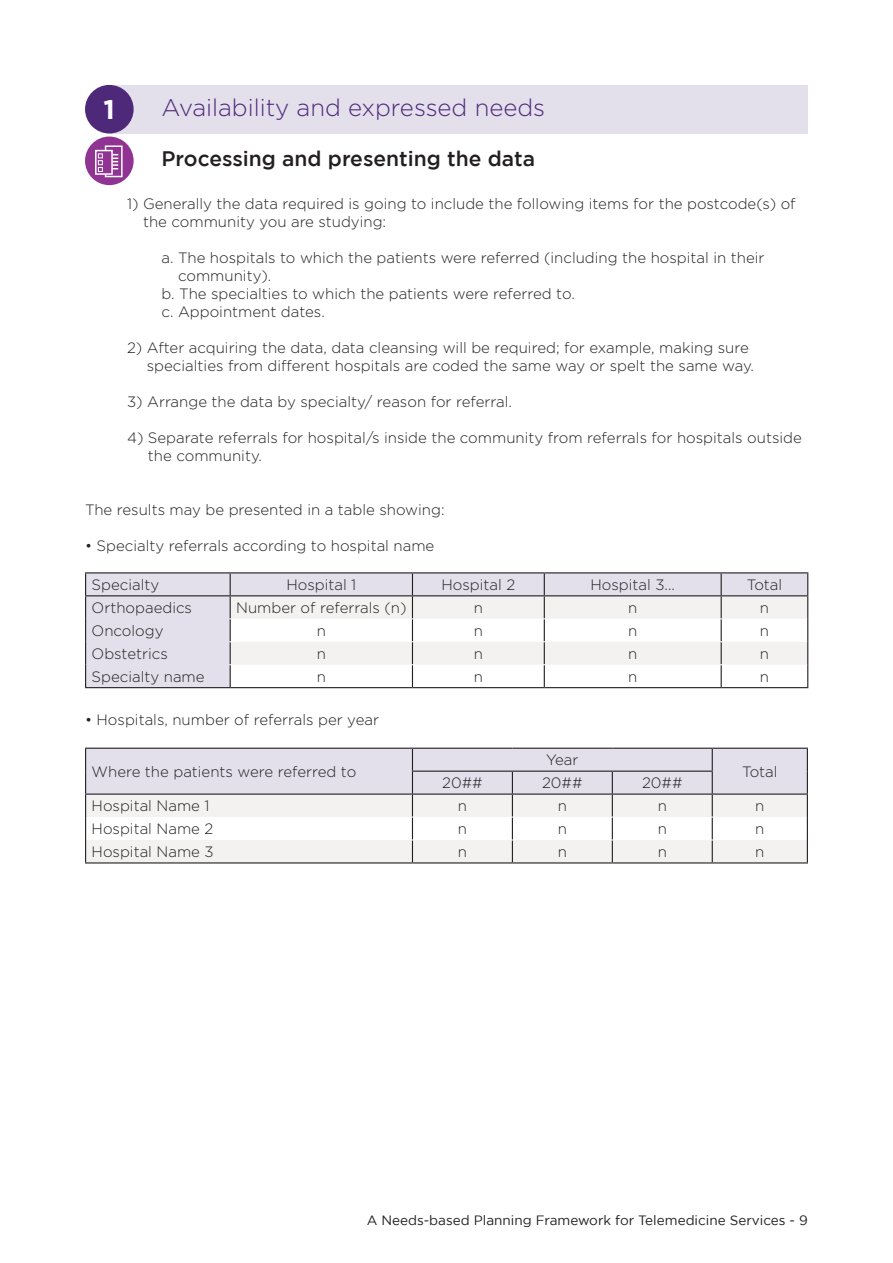
<style>
.page{position:relative;width:893px;height:1263px;background:#fff}
.page>*{position:absolute;margin:0;border:0;box-sizing:border-box;transform-origin:0 0}
.t1{font:700 27px "Gotham";color:#fff}
.t2{font:300 24px "Gotham";color:#4e297a}
.t3{font:500 21px "Gotham";color:#231f20}
.t4{font:300 15px/18px "Gotham";color:#231f20}
.t5{font:13.5px "Gotham";color:#231f20}
</style>
<div class="page">
<div style="left:109px;top:85px;width:699px;height:49px;background:#e3dfeb"></div>
<div style="left:86px;top:573px;width:144px;height:114px;background:#e3dfeb"></div>
<hr style="left:85px;top:572px;width:145px;height:1px;background:#231f20">
<hr style="left:230px;top:572px;width:182px;height:1px;background:#231f20">
<hr style="left:412px;top:572px;width:132px;height:1px;background:#231f20">
<hr style="left:544px;top:572px;width:177px;height:1px;background:#231f20">
<hr style="left:721px;top:572px;width:87px;height:1px;background:#231f20">
<hr style="left:85px;top:595px;width:145px;height:1px;background:#231f20">
<svg style="left:85px;top:573px;width:1px;height:114px"></svg>
<svg style="left:230px;top:573px;width:578px;height:114px"></svg>
<hr style="left:85px;top:687px;width:145px;height:1px;background:#231f20">
<hr style="left:230px;top:687px;width:182px;height:1px;background:#231f20">
<hr style="left:412px;top:687px;width:132px;height:1px;background:#231f20">
<hr style="left:544px;top:687px;width:177px;height:1px;background:#231f20">
<hr style="left:721px;top:687px;width:87px;height:1px;background:#231f20">
<hr style="left:85px;top:862px;width:327px;height:1px;background:#231f20">
<hr style="left:412px;top:862px;width:100px;height:1px;background:#231f20">
<hr style="left:512px;top:862px;width:100px;height:1px;background:#231f20">
<hr style="left:612px;top:862px;width:100px;height:1px;background:#231f20">
<hr style="left:712px;top:862px;width:96px;height:1px;background:#231f20">
<svg style="left:85px;top:748px;width:723px;height:114px"></svg>
<hr style="left:412px;top:770px;width:100px;height:2px;background:#231f20">
<hr style="left:512px;top:770px;width:100px;height:2px;background:#231f20">
<hr style="left:612px;top:770px;width:101px;height:2px;background:#231f20">
<div style="left:85px;top:85px;width:49px;height:49px;background:#4e297a;border-radius:50%"></div>
<div style="left:85px;top:137px;width:49px;height:48px;background:#903393;border-radius:50%"></div>
<div style="left:105px;top:145px;width:18px;height:32px;border:2px solid #fff"></div>
<div style="left:95px;top:150px;width:18px;height:25px;background:#903393;border:2px solid #fff"></div>
<svg style="left:98px;top:154px;width:5px;height:18px"></svg>
<svg style="left:113px;top:154px;width:5px;height:15px"></svg>
<p class="t1" style="left:103px;top:94px;width:13px">1</p>
<p class="t2" style="left:162px;top:94px;width:385px">Availability and expressed needs</p>
<p class="t3" style="left:162px;top:147px;width:375px">Processing and presenting the data</p>
<p class="t4" style="left:143px;top:195px;width:654px;text-indent:-16px">1) Generally the data required is going to include the following items for the postcode(s) of the community you are studying:</p>
<p class="t4" style="left:178px;top:249px;width:588px;text-indent:-17px">a. The hospitals to which the patients were referred (including the hospital in their community).</p>
<p class="t4" style="left:162px;top:285px;width:415px">b. The specialties to which the patients were referred to.</p>
<p class="t4" style="left:162px;top:303px;width:165px">c. Appointment dates.</p>
<p class="t4" style="left:147px;top:339px;width:609px;text-indent:-20px">2) After acquiring the data, data cleansing will be required; for example, making sure specialties from different hospitals are coded the same way or spelt the same way.</p>
<p class="t4" style="left:127px;top:393px;width:386px">3) Arrange the data by specialty/ reason for referral.</p>
<p class="t4" style="left:148px;top:429px;width:655px;text-indent:-21px">4) Separate referrals for hospital/s inside the community from referrals for hospitals outside the community.</p>
<p class="t4" style="left:85px;top:501px;width:361px">The results may be presented in a table showing:</p>
<p class="t4" style="left:85px;top:537px;width:351px">• Specialty referrals according to hospital name</p>
<p class="t4" style="left:92px;top:575px;width:69px">Specialty</p>
<p class="t4" style="left:286px;top:575px;width:71px">Hospital 1</p>
<p class="t4" style="left:441px;top:575px;width:75px">Hospital 2</p>
<p class="t4" style="left:590px;top:575px;width:86px">Hospital 3...</p>
<p class="t4" style="left:747px;top:575px;width:37px">Total</p>
<p class="t4" style="left:92px;top:598px;width:102px">Orthopaedics</p>
<p class="t4" style="left:236px;top:598px;width:172px">Number of referrals (n)</p>
<p class="t4" style="left:474px;top:598px;width:11px">n</p>
<p class="t4" style="left:628px;top:598px;width:11px">n</p>
<p class="t4" style="left:760px;top:598px;width:11px">n</p>
<p class="t4" style="left:92px;top:621px;width:73px">Oncology</p>
<p class="t4" style="left:317px;top:621px;width:11px">n</p>
<p class="t4" style="left:474px;top:621px;width:11px">n</p>
<p class="t4" style="left:628px;top:621px;width:11px">n</p>
<p class="t4" style="left:760px;top:621px;width:11px">n</p>
<p class="t4" style="left:92px;top:644px;width:78px">Obstetrics</p>
<p class="t4" style="left:317px;top:644px;width:11px">n</p>
<p class="t4" style="left:474px;top:644px;width:11px">n</p>
<p class="t4" style="left:628px;top:644px;width:11px">n</p>
<p class="t4" style="left:760px;top:644px;width:11px">n</p>
<p class="t4" style="left:92px;top:667px;width:115px">Specialty name</p>
<p class="t4" style="left:317px;top:667px;width:11px">n</p>
<p class="t4" style="left:474px;top:667px;width:11px">n</p>
<p class="t4" style="left:628px;top:667px;width:11px">n</p>
<p class="t4" style="left:760px;top:667px;width:11px">n</p>
<p class="t4" style="left:85px;top:711px;width:295px">• Hospitals, number of referrals per year</p>
<p class="t4" style="left:92px;top:762px;width:266px">Where the patients were referred to</p>
<p class="t4" style="left:546px;top:751px;width:34px">Year</p>
<p class="t4" style="left:742px;top:762px;width:37px">Total</p>
<p class="t4" style="left:442px;top:774px;width:42px">20##</p>
<p class="t4" style="left:542px;top:774px;width:42px">20##</p>
<p class="t4" style="left:642px;top:774px;width:42px">20##</p>
<p class="t4" style="left:92px;top:796px;width:119px">Hospital Name 1</p>
<p class="t4" style="left:458px;top:796px;width:11px">n</p>
<p class="t4" style="left:558px;top:796px;width:11px">n</p>
<p class="t4" style="left:658px;top:796px;width:11px">n</p>
<p class="t4" style="left:755px;top:796px;width:11px">n</p>
<p class="t4" style="left:92px;top:819px;width:123px">Hospital Name 2</p>
<p class="t4" style="left:458px;top:819px;width:11px">n</p>
<p class="t4" style="left:558px;top:819px;width:11px">n</p>
<p class="t4" style="left:658px;top:819px;width:11px">n</p>
<p class="t4" style="left:755px;top:819px;width:11px">n</p>
<p class="t4" style="left:92px;top:842px;width:124px">Hospital Name 3</p>
<p class="t4" style="left:458px;top:842px;width:11px">n</p>
<p class="t4" style="left:558px;top:842px;width:11px">n</p>
<p class="t4" style="left:658px;top:842px;width:11px">n</p>
<p class="t4" style="left:755px;top:842px;width:11px">n</p>
<p class="t5" style="left:367px;top:1213px;width:443px">A Needs-based Planning Framework for Telemedicine Services - 9</p>
</div>
